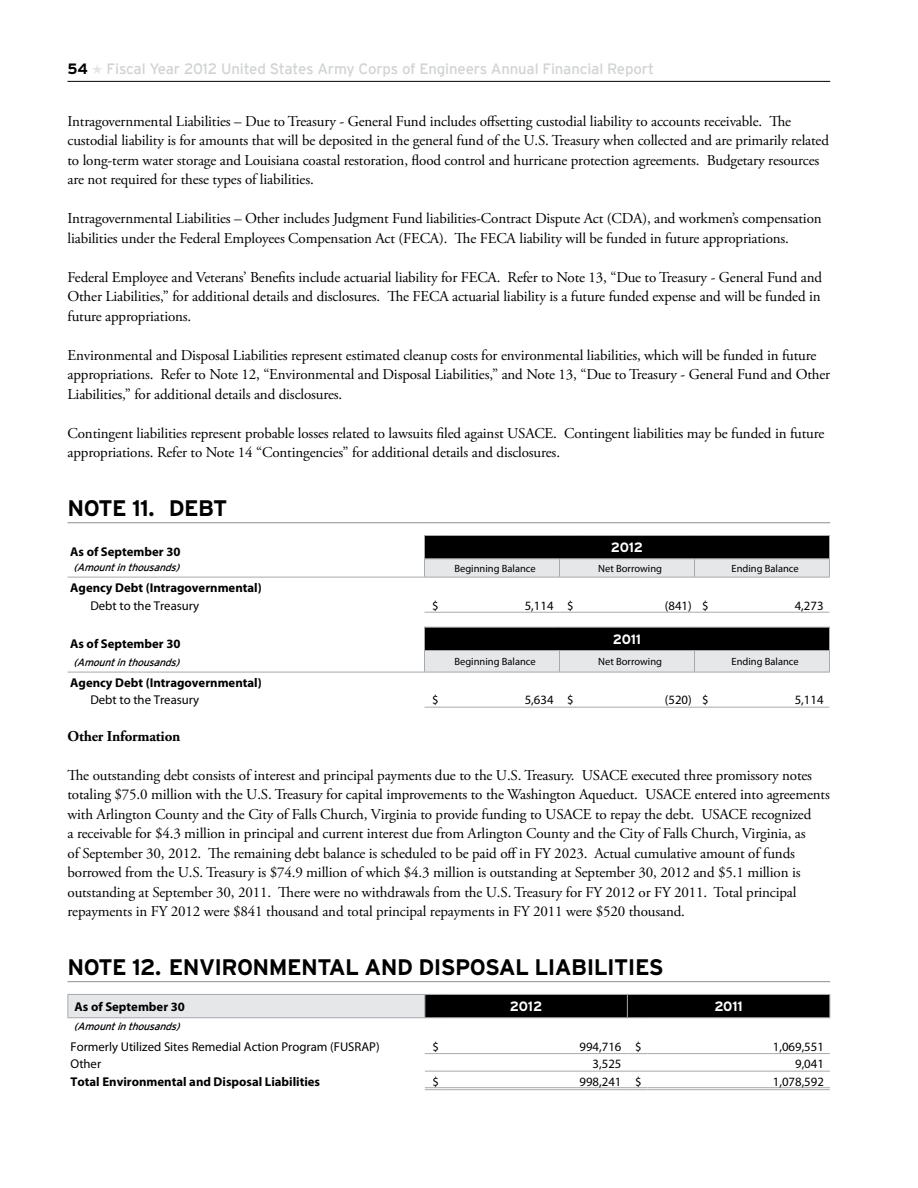
<style>
.page{position:relative;width:918px;height:1188px;background:#fff}
.page>*{position:absolute;margin:0;border:0;box-sizing:border-box;transform-origin:0 0}
.t1{font:700 22.5px "Interstate";letter-spacing:-.025em;color:#000}
.t2{font:15px/19.5px "Adobe Garamond Pro";letter-spacing:-.01em;color:#000}
.t3{font:15px "Interstate";letter-spacing:-.01em;color:#d1d3d4}
.t4{font:700 15px "Adobe Garamond Pro";letter-spacing:-.01em;color:#000}
.t5{font:700 15px "Interstate";color:#000}
.t6{font:700 13.5px "Interstate";letter-spacing:-.01em;color:#fff}
.t7{font:12.75px "Myriad Pro";color:#000}
.t8{font:700 12.75px "Myriad Pro";color:#000}
.t9{font:10.5px "Myriad Pro";color:#000}
.t10{font:italic 10.5px "Interstate";color:#000}
</style>
<div class="page">
<hr style="left:68px;top:81px;width:762px;height:1px;background:#000">
<svg style="left:92px;top:65px;width:10px;height:9px"></svg>
<hr style="left:68px;top:522px;width:762px;height:1px;background:#8d8f95">
<div style="left:445px;top:536px;width:384px;height:22px;background:#000"></div>
<svg style="left:424px;top:559px;width:406px;height:113px"></svg>
<svg style="left:424px;top:707px;width:21px;height:1px"></svg>
<hr style="left:445px;top:707px;width:115px;height:1px;background:#a7a9ac">
<svg style="left:560px;top:707px;width:20px;height:1px"></svg>
<hr style="left:580px;top:707px;width:114px;height:1px;background:#a7a9ac">
<svg style="left:694px;top:707px;width:21px;height:1px"></svg>
<hr style="left:715px;top:707px;width:115px;height:1px;background:#a7a9ac">
<hr style="left:68px;top:577px;width:356px;height:1px;background:#a7a9ac">
<svg style="left:424px;top:612px;width:21px;height:1px"></svg>
<hr style="left:445px;top:612px;width:115px;height:1px;background:#a7a9ac">
<svg style="left:560px;top:612px;width:20px;height:1px"></svg>
<hr style="left:580px;top:612px;width:114px;height:1px;background:#a7a9ac">
<svg style="left:694px;top:612px;width:21px;height:1px"></svg>
<hr style="left:715px;top:612px;width:115px;height:1px;background:#a7a9ac">
<hr style="left:68px;top:672px;width:356px;height:1px;background:#a7a9ac">
<hr style="left:445px;top:672px;width:115px;height:1px;background:#a7a9ac">
<hr style="left:580px;top:672px;width:114px;height:1px;background:#a7a9ac">
<hr style="left:715px;top:672px;width:115px;height:1px;background:#a7a9ac">
<hr style="left:445px;top:577px;width:115px;height:1px;background:#a7a9ac">
<hr style="left:580px;top:577px;width:114px;height:1px;background:#a7a9ac">
<hr style="left:715px;top:577px;width:115px;height:1px;background:#a7a9ac">
<hr style="left:445px;top:535px;width:115px;height:1px;background:#a7a9ac">
<svg style="left:560px;top:535px;width:20px;height:1px"></svg>
<hr style="left:580px;top:535px;width:114px;height:1px;background:#a7a9ac">
<svg style="left:694px;top:535px;width:21px;height:1px"></svg>
<hr style="left:715px;top:535px;width:115px;height:1px;background:#a7a9ac">
<svg style="left:829px;top:536px;width:1px;height:41px"></svg>
<svg style="left:424px;top:535px;width:21px;height:43px"></svg>
<hr style="left:445px;top:558px;width:115px;height:1px;background:#a7a9ac">
<svg style="left:559px;top:558px;width:21px;height:20px"></svg>
<hr style="left:580px;top:558px;width:114px;height:1px;background:#a7a9ac">
<svg style="left:694px;top:558px;width:21px;height:20px"></svg>
<hr style="left:715px;top:558px;width:115px;height:1px;background:#a7a9ac">
<hr style="left:445px;top:627px;width:115px;height:1px;background:#a7a9ac">
<svg style="left:560px;top:627px;width:20px;height:1px"></svg>
<hr style="left:580px;top:627px;width:114px;height:1px;background:#a7a9ac">
<svg style="left:694px;top:627px;width:21px;height:1px"></svg>
<hr style="left:715px;top:627px;width:115px;height:1px;background:#a7a9ac">
<svg style="left:829px;top:628px;width:1px;height:44px"></svg>
<svg style="left:424px;top:627px;width:21px;height:46px"></svg>
<hr style="left:445px;top:650px;width:115px;height:1px;background:#a7a9ac">
<svg style="left:559px;top:650px;width:21px;height:23px"></svg>
<hr style="left:580px;top:650px;width:114px;height:1px;background:#a7a9ac">
<svg style="left:694px;top:650px;width:21px;height:23px"></svg>
<hr style="left:715px;top:650px;width:115px;height:1px;background:#a7a9ac">
<hr style="left:68px;top:981px;width:762px;height:1px;background:#8d8f95">
<div style="left:68px;top:994px;width:357px;height:24px;background:#e6e7e8"></div>
<svg style="left:425px;top:1087px;width:20px;height:3px"></svg>
<hr style="left:445px;top:1087px;width:182px;height:1px;background:#a7a9ac">
<hr style="left:445px;top:1089px;width:182px;height:1px;background:#a7a9ac">
<svg style="left:627px;top:1087px;width:21px;height:3px"></svg>
<hr style="left:648px;top:1087px;width:182px;height:1px;background:#a7a9ac">
<hr style="left:648px;top:1089px;width:182px;height:1px;background:#a7a9ac">
<svg style="left:425px;top:1071px;width:20px;height:1px"></svg>
<hr style="left:445px;top:1071px;width:182px;height:1px;background:#a7a9ac">
<svg style="left:627px;top:1071px;width:21px;height:1px"></svg>
<hr style="left:648px;top:1071px;width:182px;height:1px;background:#a7a9ac">
<svg style="left:425px;top:1053px;width:20px;height:1px"></svg>
<hr style="left:445px;top:1053px;width:182px;height:1px;background:#a7a9ac">
<svg style="left:627px;top:1053px;width:21px;height:1px"></svg>
<hr style="left:648px;top:1053px;width:182px;height:1px;background:#a7a9ac">
<hr style="left:68px;top:994px;width:357px;height:1px;background:#a7a9ac">
<svg style="left:68px;top:995px;width:1px;height:22px"></svg>
<hr style="left:68px;top:1017px;width:357px;height:1px;background:#a7a9ac">
<svg style="left:424px;top:994px;width:407px;height:24px;background:#0b0b0c"></svg>
<hr style="left:648px;top:1017px;width:182px;height:1px;background:#a7a9ac">
<p class="t5" style="left:68px;top:61px;width:22px">54</p>
<p class="t3" style="left:107px;top:61px;width:549px">Fiscal Year 2012 United States Army Corps of Engineers Annual Financial Report</p>
<p class="t2" style="left:67px;top:112px;width:763px">Intragovernmental Liabilities – Due to Treasury - General Fund includes offsetting custodial liability to accounts receivable. The custodial liability is for amounts that will be deposited in the general fund of the U.S. Treasury when collected and are primarily related to long-term water storage and Louisiana coastal restoration, flood control and hurricane protection agreements. Budgetary resources are not required for these types of liabilities.</p>
<p class="t2" style="left:67px;top:209px;width:756px">Intragovernmental Liabilities – Other includes Judgment Fund liabilities-Contract Dispute Act (CDA), and workmen’s compensation liabilities under the Federal Employees Compensation Act (FECA). The FECA liability will be funded in future appropriations.</p>
<p class="t2" style="left:67px;top:268px;width:756px;text-align:justify">Federal Employee and Veterans’ Benefits include actuarial liability for FECA. Refer to Note 13, “Due to Treasury - General Fund and Other Liabilities,” for additional details and disclosures. The FECA actuarial liability is a future funded expense and will be funded in future appropriations.</p>
<p class="t2" style="left:68px;top:346px;width:764px">Environmental and Disposal Liabilities represent estimated cleanup costs for environmental liabilities, which will be funded in future appropriations. Refer to Note 12, “Environmental and Disposal Liabilities,” and Note 13, “Due to Treasury - General Fund and Other<br>Liabilities,” for additional details and disclosures.</p>
<p class="t2" style="left:68px;top:424px;width:758px">Contingent liabilities represent probable losses related to lawsuits filed against USACE. Contingent liabilities may be funded in future appropriations. Refer to Note 14 “Contingencies” for additional details and disclosures.</p>
<h1 class="t1" style="left:68px;top:495px;width:145px">NOTE 11. DEBT</h1>
<p class="t8" style="left:70px;top:544px;width:112px">As of September 30</p>
<p class="t6" style="left:611px;top:540px;width:34px">2012</p>
<p class="t10" style="left:74px;top:562px;width:111px">(Amountin thousands)</p>
<p class="t9" style="left:454px;top:562px;width:83px">Beginning Balance</p>
<p class="t9" style="left:598px;top:562px;width:65px">Net Borrowing</p>
<p class="t9" style="left:732px;top:562px;width:69px">Ending Balance</p>
<p class="t8" style="left:70px;top:579px;width:193px">Agency Debt (Intragovernmental)</p>
<p class="t7" style="left:90px;top:597px;width:110px">Debt to the Treasury</p>
<p class="t7" style="left:432px;top:597px;width:8px">$</p>
<p class="t7" style="left:525px;top:597px;width:51px">5,114 $</p>
<p class="t7" style="left:665px;top:597px;width:45px">(841) $</p>
<p class="t7" style="left:795px;top:597px;width:30px">4,273</p>
<p class="t8" style="left:70px;top:635px;width:112px">As of September 30</p>
<p class="t6" style="left:613px;top:631px;width:30px">2011</p>
<p class="t10" style="left:74px;top:657px;width:111px">(Amountin thousands)</p>
<p class="t9" style="left:454px;top:655px;width:83px">Beginning Balance</p>
<p class="t9" style="left:598px;top:655px;width:65px">Net Borrowing</p>
<p class="t9" style="left:732px;top:655px;width:69px">Ending Balance</p>
<p class="t8" style="left:70px;top:674px;width:193px">Agency Debt (Intragovernmental)</p>
<p class="t7" style="left:90px;top:692px;width:110px">Debt to the Treasury</p>
<p class="t7" style="left:432px;top:692px;width:8px">$</p>
<p class="t7" style="left:525px;top:692px;width:51px">5,634 $</p>
<p class="t7" style="left:665px;top:692px;width:45px">(520) $</p>
<p class="t7" style="left:795px;top:692px;width:30px">5,114</p>
<p class="t4" style="left:68px;top:727px;width:115px">Other Information</p>
<p class="t2" style="left:68px;top:766px;width:764px">The outstanding debt consists of interest and principal payments due to the U.S. Treasury. USACE executed three promissory notes totaling $75.0 million with the U.S. Treasury for capital improvements to the Washington Aqueduct. USACE entered into agreements with Arlington County and the City of Falls Church, Virginia to provide funding to USACE to repay the debt. USACE recognized<br>a receivable for $4.3 million in principal and current interest due from Arlington County and the City of Falls Church, Virginia, as<br>of September 30, 2012. The remaining debt balance is scheduled to be paid off in FY 2023. Actual cumulative amount of funds borrowed from the U.S. Treasury is $74.9 million of which $4.3 million is outstanding at September 30, 2012 and $5.1 million is outstanding at September 30, 2011. There were no withdrawals from the U.S. Treasury for FY 2012 or FY 2011. Total principal repayments in FY 2012 were $841 thousand and total principal repayments in FY 2011 were $520 thousand.</p>
<h1 class="t1" style="left:68px;top:954px;width:598px">NOTE 12. ENVIRONMENTAL AND DISPOSAL LIABILITIES</h1>
<p class="t8" style="left:75px;top:998px;width:112px">As of September 30</p>
<p class="t6" style="left:510px;top:999px;width:34px">2012</p>
<p class="t6" style="left:715px;top:999px;width:30px">2011</p>
<p class="t10" style="left:74px;top:1020px;width:111px">(Amountin thousands)</p>
<p class="t7" style="left:71px;top:1039px;width:311px">Formerly Utilized Sites Remedial Action Program (FUSRAP)</p>
<p class="t7" style="left:433px;top:1039px;width:8px">$</p>
<p class="t7" style="left:580px;top:1039px;width:64px">994,716 $</p>
<p class="t7" style="left:773px;top:1039px;width:53px">1,069,551</p>
<p class="t7" style="left:71px;top:1056px;width:32px">Other</p>
<p class="t7" style="left:593px;top:1056px;width:30px">3,525</p>
<p class="t7" style="left:795px;top:1056px;width:30px">9,041</p>
<p class="t8" style="left:71px;top:1073px;width:251px">Total Environmental and Disposal Liabilities</p>
<p class="t7" style="left:433px;top:1074px;width:8px">$</p>
<p class="t7" style="left:580px;top:1074px;width:64px">998,241 $</p>
<p class="t7" style="left:773px;top:1074px;width:53px">1,078,592</p>
</div>
